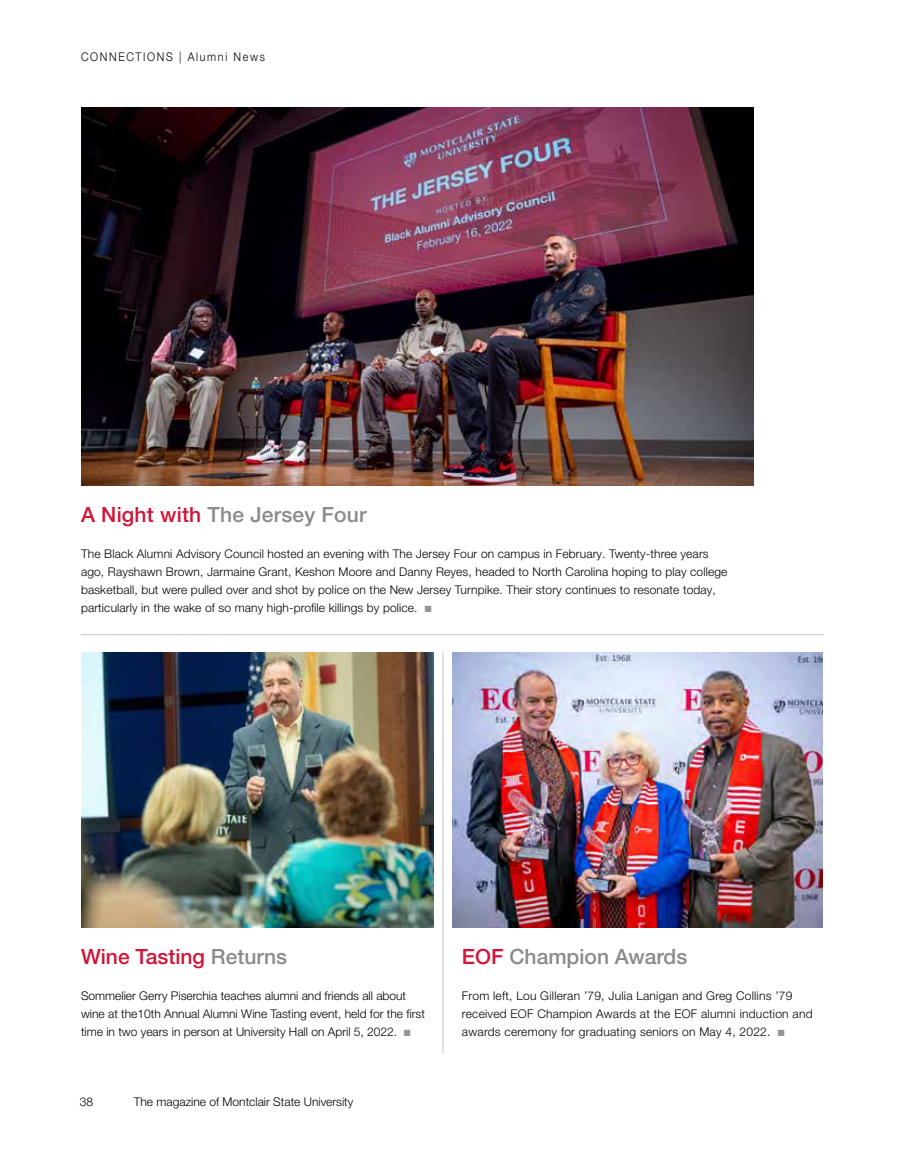
<style>
.page{position:relative;width:905px;height:1161px;background:#fff}
.page>*{position:absolute;margin:0;border:0;box-sizing:border-box;transform-origin:0 0}
.t1{font:500 21px "Helvetica Neue LT Pro";letter-spacing:.01em;color:#8a8a8d}
.t2{font:500 21px "Helvetica Neue LT Pro";color:#d21437}
.t3{font:300 12px/18px "Helvetica Neue LT Pro";letter-spacing:.01em;color:#000}
.t4{font:300 12px "Helvetica Neue LT Pro";letter-spacing:.15em;color:#000;scale:.9 1}
.s1{color:#d21437}
.s2{color:#939598}
.s3{color:#8a8a8d}
</style>
<div class="page">
<img style="left:452px;top:652px;width:370px;height:276px">
<img style="left:81px;top:107px;width:672px;height:378px">
<img style="left:81px;top:652px;width:352px;height:276px">
<hr style="left:442px;top:652px;width:1px;height:402px;background:#c5c4c4">
<hr style="left:81px;top:634px;width:743px;height:1px;background:#c5c4c4">
<p class="t4" style="left:81px;top:49px;width:206px">CONNECTIONS | Alumni News</p>
<h1 class="t1" style="left:81px;top:502px;width:287px"><span class="s1">A Night with</span> The Jersey Four</h1>
<p class="t3" style="left:81px;top:545px;width:648px">The Black Alumni Advisory Council hosted an evening with The Jersey Four on campus in February. Twenty-three years ago, Rayshawn Brown, Jarmaine Grant, Keshon Moore and Danny Reyes, headed to North Carolina hoping to play college basketball, but were pulled over and shot by police on the New Jersey Turnpike. Their story continues to resonate today, particularly in the wake of so many high-profile killings by police. <span class="s2">■</span></p>
<h1 class="t2" style="left:81px;top:944px;width:208px">Wine Tasting <span class="s3">Returns</span></h1>
<p class="t3" style="left:81px;top:986px;width:345px">Sommelier Gerry Piserchia teaches alumni and friends all about wine at the10th Annual Alumni Wine Tasting event, held for the first time in two years in person at University Hall on April 5, 2022. <span class="s2">■</span></p>
<p class="t3" style="left:80px;top:1093px;width:15px">38</p>
<p class="t3" style="left:134px;top:1093px;width:221px">The magazine of Montclair State University</p>
<h1 class="t1" style="left:462px;top:944px;width:227px"><span class="s1">EOF</span> Champion Awards</h1>
<p class="t3" style="left:462px;top:986px;width:352px">From left, Lou Gilleran ’79, Julia Lanigan and Greg Collins ’79 received EOF Champion Awards at the EOF alumni induction and awards ceremony for graduating seniors on May 4, 2022. <span class="s2">■</span></p>
</div>
